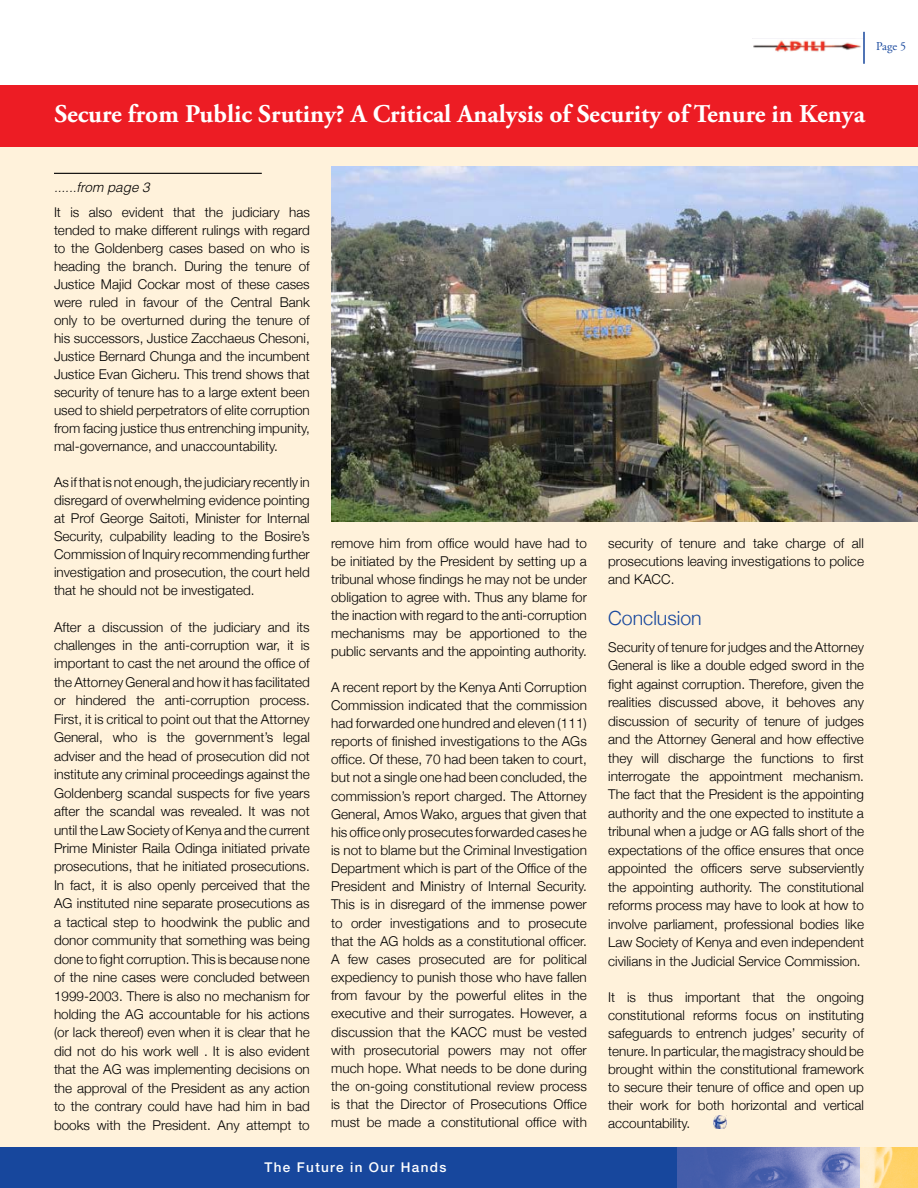
<style>
.page{position:relative;width:918px;height:1188px;background:#fff}
.page>*{position:absolute;margin:0;border:0;box-sizing:border-box;transform-origin:0 0}
.t1{font:700 25.5px "Adobe Garamond Pro";color:#fff}
.t2{font:300 19.5px "Helvetica Neue";color:#17479d}
.t3{font:300 13.5px/18.5px "Helvetica Neue";color:#000;text-align:justify}
.t4{font:500 13.5px "Helvetica Neue";letter-spacing:.1em;color:#fff}
.t5{font:italic 300 13.5px "Helvetica";color:#000}
.t6{font:12px "Adobe Garamond Pro";color:#17479d}
</style>
<div class="page">
<div style="left:0;top:1147px;width:678px;height:41px;background:#17479d"></div>
<img style="left:752px;top:38px;width:109px;height:14px">
<hr style="left:863px;top:32px;width:2px;height:32px;background:#17479d">
<img style="left:678px;top:1147px;width:183px;height:41px">
<img style="left:861px;top:1147px;width:57px;height:41px">
<div style="left:0;top:85px;width:918px;height:1062px;background:#fff2db"></div>
<div style="left:0;top:85px;width:918px;height:62px;background:#ed1c24"></div>
<hr style="left:54px;top:173px;width:208px;height:1px;background:#000">
<img style="left:331px;top:166px;width:587px;height:356px">
<img style="left:713px;top:1116px;width:14px;height:12px">
<p class="t6" style="left:876px;top:39px;width:23px">Page</p>
<h1 class="t1" style="left:54px;top:99px;width:812px">Secure from Public Srutiny? A Critical Analysis of Security of Tenure in Kenya</h1>
<p class="t5" style="left:54px;top:178px;width:97px">......from page 3</p>
<p class="t3" style="left:54px;top:203px;width:257px;line-height:18px">It is also evident that the judiciary has tended to make different rulings with regard to the Goldenberg cases based on who is heading the branch. During the tenure of Justice Majid Cockar most of these cases were ruled in favour of the Central Bank only to be overturned during the tenure of his successors, Justice Zacchaeus Chesoni, Justice Bernard Chunga and the incumbent Justice Evan Gicheru. This trend shows that security of tenure has to a large extent been used to shield perpetrators of elite corruption from facing justice thus entrenching impunity, mal-governance, and unaccountability.</p>
<p class="t3" style="left:54px;top:473px;width:257px;line-height:18px">As if that is not enough, the judiciary recently in disregard of overwhelming evidence pointing at Prof George Saitoti, Minister for Internal Security, culpability leading to the Bosire’s Commission of Inquiry recommending further investigation and prosecution, the court held that he should not be investigated.</p>
<p class="t3" style="left:54px;top:617px;width:257px">After a discussion of the judiciary and its challenges in the anti-corruption war, it is important to cast the net around the office of the Attorney General and how it has facilitated or hindered the anti-corruption process.<br>First, it is critical to point out that the Attorney General, who is the government’s legal adviser and the head of prosecution did not institute any criminal proceedings against the Goldenberg scandal suspects for five years after the scandal was revealed. It was not until the Law Society of Kenya and the current Prime Minister Raila Odinga initiated private prosecutions, that he initiated prosecutions.<br>In fact, it is also openly perceived that the AG instituted nine separate prosecutions as a tactical step to hoodwink the public and donor community that something was being done to fight corruption. This is because none of the nine cases were concluded between 1999-2003. There is also no mechanism for holding the AG accountable for his actions (or lack thereof) even when it is clear that he did not do his work well . It is also evident that the AG was implementing decisions on the approval of the President as any action to the contrary could have had him in bad books with the President. Any attempt to</p>
<p class="t3" style="left:331px;top:533px;width:257px;line-height:18px">remove him from office would have had to be initiated by the President by setting up a tribunal whose findings he may not be under obligation to agree with. Thus any blame for the inaction with regard to the anti-corruption mechanisms may be apportioned to the public servants and the appointing authority.</p>
<p class="t3" style="left:331px;top:678px;width:257px">A recent report by the Kenya Anti Corruption Commission indicated that the commission had forwarded one hundred and eleven (111) reports of finished investigations to the AGs office. Of these, 70 had been taken to court, but not a single one had been concluded, the commission’s report charged. The Attorney General, Amos Wako, argues that given that his office only prosecutes forwarded cases he is not to blame but the Criminal Investigation Department which is part of the Office of the President and Ministry of Internal Security.<br>This is in disregard of the immense power to order investigations and to prosecute that the AG holds as a constitutional officer.<br>A few cases prosecuted are for political expediency to punish those who have fallen from favour by the powerful elites in the executive and their surrogates. However, a discussion that the KACC must be vested with prosecutorial powers may not offer much hope. What needs to be done during the on-going constitutional review process is that the Director of Prosecutions Office must be made a constitutional office with</p>
<p class="t4" style="left:264px;top:1159px;width:184px">The Future in Our Hands</p>
<p class="t3" style="left:608px;top:533px;width:257px;line-height:18px">security of tenure and take charge of all prosecutions leaving investigations to police and KACC.</p>
<h2 class="t2" style="left:608px;top:606px;width:95px">Conclusion</h2>
<p class="t3" style="left:608px;top:638px;width:257px">Security of tenure for judges and the Attorney General is like a double edged sword in the fight against corruption. Therefore, given the realities discussed above, it behoves any discussion of security of tenure of judges and the Attorney General and how effective they will discharge the functions to first interrogate the appointment mechanism.<br>The fact that the President is the appointing authority and the one expected to institute a tribunal when a judge or AG falls short of the expectations of the office ensures that once appointed the officers serve subserviently the appointing authority. The constitutional reforms process may have to look at how to involve parliament, professional bodies like Law Society of Kenya and even independent civilians in the Judicial Service Commission.</p>
<p class="t3" style="left:608px;top:987px;width:257px;line-height:18px">It is thus important that the ongoing constitutional reforms focus on instituting safeguards to entrench judges’ security of tenure. In particular, the magistracy should be brought within the constitutional framework to secure their tenure of office and open up their work for both horizontal and vertical accountability.</p>
</div>
